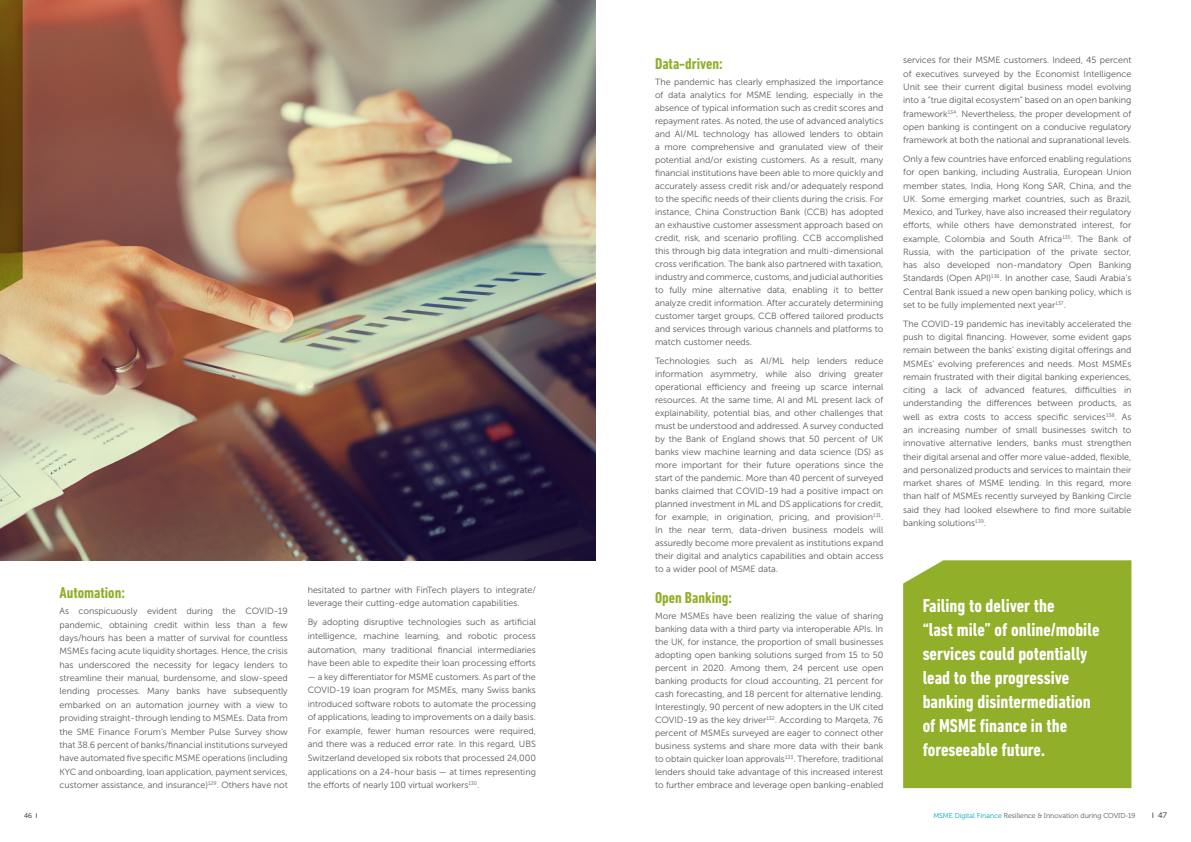
<style>
.page{position:relative;width:1191px;height:842px;background:#fff}
.page>*{position:absolute;margin:0;border:0;box-sizing:border-box;transform-origin:0 0}
.t1{font:700 condensed 19px/24px "DIN Next LT Pro";color:#fff}
.t2{font:700 condensed 16px "DIN Next LT Pro";color:#92af2a}
.t3{font:9px/13px "Museo Sans 300";color:#57585a;text-align:justify}
.t4{font:8px "Museo 300";color:#231f20}
.t5{font:7px "Museo 300";color:#57585a}
.t6{font:7px "Museo 300";color:#231f20}
.s1{font-family:"DIN Next LT Pro";font-stretch:condensed}
.s2{color:#00a8b9}
</style>
<div class="page">
<img style="left:0;top:0;width:595px;height:560px">
<svg style="left:0;top:0;width:23px;height:425px;background:#8b703e"></svg>
<div style="left:903px;top:560px;width:228px;height:228px;background:#92af2a"></div>
<p class="t2" style="left:60px;top:583px;width:67px">Automation:</p>
<p class="t3" style="left:60px;top:604px;width:230px;line-height:13.4px">As conspicuously evident during the COVID-19 pandemic, obtaining credit within less than a few days/hours has been a matter of survival for countless MSMEs facing acute liquidity shortages. Hence, the crisis has underscored the necessity for legacy lenders to streamline their manual, burdensome, and slow-speed lending processes. Many banks have subsequently embarked on an automation journey with a view to providing straight-through lending to MSMEs. Data from the SME Finance Forum’s Member Pulse Survey show that 38.6 percent of banks/financial institutions surveyed have automated five specific MSME operations (including KYC and onboarding, loan application, payment services, customer assistance, and insurance) <sup>129</sup>. Others have not</p>
<p class="t3" style="left:308px;top:583px;width:230px;line-height:13.6px">hesitated to partner with FinTech players to integrate/ leverage their cutting-edge automation capabilities.</p>
<p class="t3" style="left:308px;top:616px;width:230px;line-height:13.6px">By adopting disruptive technologies such as artificial intelligence, machine learning, and robotic process automation, many traditional financial intermediaries have been able to expedite their loan processing efforts</p>
<p class="t3" style="left:308px;top:670px;width:230px;line-height:13.6px">— a key differentiator for MSME customers. As part of the COVID-19 loan program for MSMEs, many Swiss banks introduced software robots to automate the processing of applications, leading to improvements on a daily basis.<br>For example, fewer human resources were required, and there was a reduced error rate. In this regard, UBS Switzerland developed six robots that processed 24,000 applications on a 24-hour basis — at times representing the efforts of nearly 100 virtual workers <sup>130</sup>.</p>
<p class="t2" style="left:655px;top:54px;width:69px">Data-driven:</p>
<p class="t3" style="left:655px;top:75px;width:230px">The pandemic has clearly emphasized the importance of data analytics for MSME lending, especially in the absence of typical information such as credit scores and repayment rates. As noted, the use of advanced analytics and AI/ML technology has allowed lenders to obtain a more comprehensive and granulated view of their potential and/or existing customers. As a result, many financial institutions have been able to more quickly and accurately assess credit risk and/or adequately respond to the specific needs of their clients during the crisis. For instance, China Construction Bank (CCB) has adopted an exhaustive customer assessment approach based on credit, risk, and scenario profiling. CCB accomplished this through big data integration and multi-dimensional cross verification. The bank also partnered with taxation, industry and commerce, customs, and judicial authorities to fully mine alternative data, enabling it to better analyze credit information. After accurately determining customer target groups, CCB offered tailored products and services through various channels and platforms to match customer needs.</p>
<p class="t3" style="left:655px;top:354px;width:230px">Technologies such as AI/ML help lenders reduce information asymmetry, while also driving greater operational efficiency and freeing up scarce internal resources. At the same time, AI and ML present lack of explainability, potential bias, and other challenges that must be understood and addressed. A survey conducted by the Bank of England shows that 50 percent of UK banks view machine learning and data science (DS) as more important for their future operations since the start of the pandemic. More than 40 percent of surveyed banks claimed that COVID-19 had a positive impact on planned investment in ML and DS applications for credit, for example, in origination, pricing, and provision <sup>131</sup>.<br>In the near term, data-driven business models will assuredly become more prevalent as institutions expand their digital and analytics capabilities and obtain access to a wider pool of MSME data.</p>
<p class="t2" style="left:655px;top:589px;width:78px">Open Banking:</p>
<p class="t3" style="left:655px;top:609px;width:230px">More MSMEs have been realizing the value of sharing banking data with a third party via interoperable APIs. In the UK, for instance, the proportion of small businesses adopting open banking solutions surged from 15 to 50 percent in 2020. Among them, 24 percent use open banking products for cloud accounting, 21 percent for cash forecasting, and 18 percent for alternative lending.<br>Interestingly, 90 percent of new adopters in the UK cited COVID-19 as the key driver <sup>132</sup>. According to Marqeta, 76 percent of MSMEs surveyed are eager to connect other business systems and share more data with their bank to obtain quicker loan approvals <sup>133</sup>. Therefore, traditional lenders should take advantage of this increased interest to further embrace and leverage open banking-enabled</p>
<p class="t3" style="left:903px;top:54px;width:230px;line-height:13.3px">services for their MSME customers. Indeed, 45 percent of executives surveyed by the Economist Intelligence Unit see their current digital business model evolving into a “true digital ecosystem” based on an open banking framework <sup>134</sup>. Nevertheless, the proper development of open banking is contingent on a conducive regulatory framework at both the national and supranational levels.</p>
<p class="t3" style="left:903px;top:152px;width:230px;line-height:13.3px">Only a few countries have enforced enabling regulations for open banking, including Australia, European Union member states, India, Hong Kong SAR, China, and the UK. Some emerging market countries, such as Brazil, Mexico, and Turkey, have also increased their regulatory efforts, while others have demonstrated interest, for example, Colombia and South Africa <sup>135</sup>. The Bank of Russia, with the participation of the private sector, has also developed non-mandatory Open Banking Standards (Open API) <sup>136</sup>. In another case, Saudi Arabia’s Central Bank issued a new open banking policy, which is set to be fully implemented next year <sup>137</sup>.</p>
<p class="t3" style="left:903px;top:317px;width:230px;line-height:13.3px">The COVID-19 pandemic has inevitably accelerated the push to digital financing. However, some evident gaps remain between the banks’ existing digital offerings and MSMEs’ evolving preferences and needs. Most MSMEs remain frustrated with their digital banking experiences, citing a lack of advanced features, difficulties in understanding the differences between products, as well as extra costs to access specific services <sup>138</sup>. As an increasing number of small businesses switch to innovative alternative lenders, banks must strengthen their digital arsenal and offer more value-added, flexible, and personalized products and services to maintain their market shares of MSME lending. In this regard, more than half of MSMEs recently surveyed by Banking Circle said they had looked elsewhere to find more suitable banking solutions <sup>139</sup>.</p>
<p class="t1" style="left:922px;top:593px;width:178px">Failing to deliver the<br>“last mile” of online/mobile services could potentially lead to the progressive banking disintermediation of MSME finance in the foreseeable future.</p>
<p class="t6" style="left:24px;top:811px;width:15px">46 <span class="s1">I</span></p>
<p class="t5" style="left:933px;top:812px;width:203px"><span class="s2">MSME Digital Finance</span> Resilience &amp; Innovation during COVID-19</p>
<p class="t4" style="left:1152px;top:810px;width:16px"><span class="s1">I</span> 47</p>
</div>
